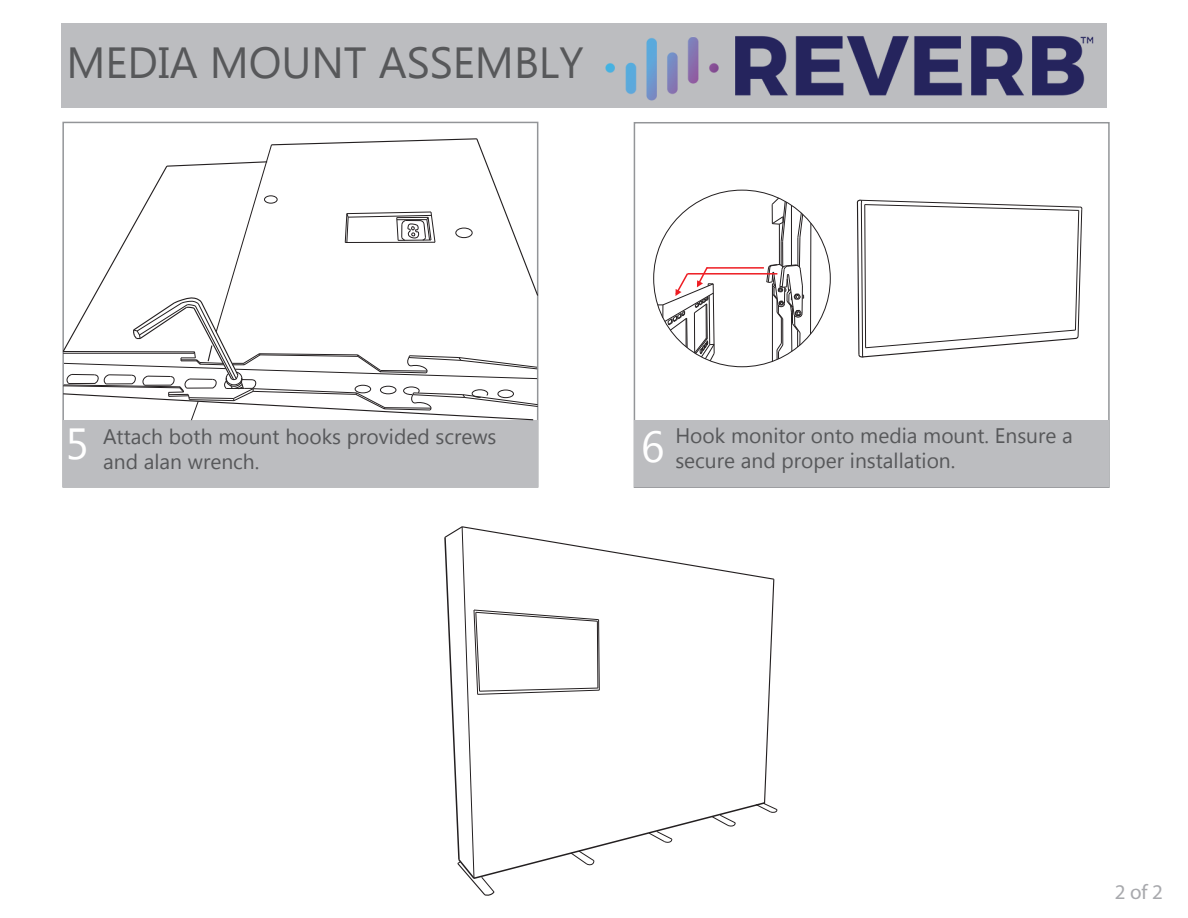
<style>
.page{position:relative;width:1188px;height:918px;background:#fff}
.page>*{position:absolute;margin:0;border:0;box-sizing:border-box;transform-origin:0 0}
.t1{font:43.5px "Myanmar Text";color:#57585a}
.t2{font:21px/25.2px "Myanmar Text";color:#57585a}
.t3{font:21px "Myriad Pro";color:#a8a9ad}
.s1{font-size:43.5px;color:#fff}
</style>
<div class="page">
<div style="left:61px;top:23px;width:1046px;height:85px;background:#bcbdc0"></div>
<img style="left:735px;top:36px;width:359px;height:60px">
<img style="left:605px;top:37px;width:114px;height:64px">
<svg style="left:444px;top:526px;width:334px;height:370px"></svg>
<div style="left:634px;top:122px;width:476px;height:366px;border:2px solid #939598"></div>
<div style="left:63px;top:420px;width:475px;height:66px;background:#bcbdc0"></div>
<div style="left:634px;top:420px;width:475px;height:66px;background:#bcbdc0"></div>
<svg style="left:856px;top:36px;width:227px;height:322px"></svg>
<hr style="left:772px;top:284px;width:1px;height:77px;background:#231f20">
<hr style="left:810px;top:223px;width:1px;height:111px;background:#231f20">
<svg style="left:766px;top:198px;width:38px;height:162px"></svg>
<hr style="left:687px;top:273px;width:90px;height:2px;background:#ee1d23">
<hr style="left:707px;top:267px;width:57px;height:2px;background:#ee1d23">
<svg style="left:658px;top:267px;width:57px;height:95px"></svg>
<svg style="left:62px;top:137px;width:477px;height:284px"></svg>
<div style="left:498px;top:390px;width:16px;height:8px;border:1px solid #231f20;border-radius:50%"></div>
<h1 class="t1" style="left:67px;top:37px;width:518px">MEDIA MOUNT ASSEMBLY</h1>
<p class="t2" style="left:103px;top:424px;width:395px;text-indent:-37px"><span class="s1">5</span> Attach both mount hooks provided screws and alan wrench.</p>
<p class="t2" style="left:675px;top:423px;width:399px;text-indent:-34px"><span class="s1">6</span> Hook monitor onto media mount. Ensure a secure and proper installation.</p>
<p class="t3" style="left:1115px;top:879px;width:50px">2 of 2</p>
</div>
